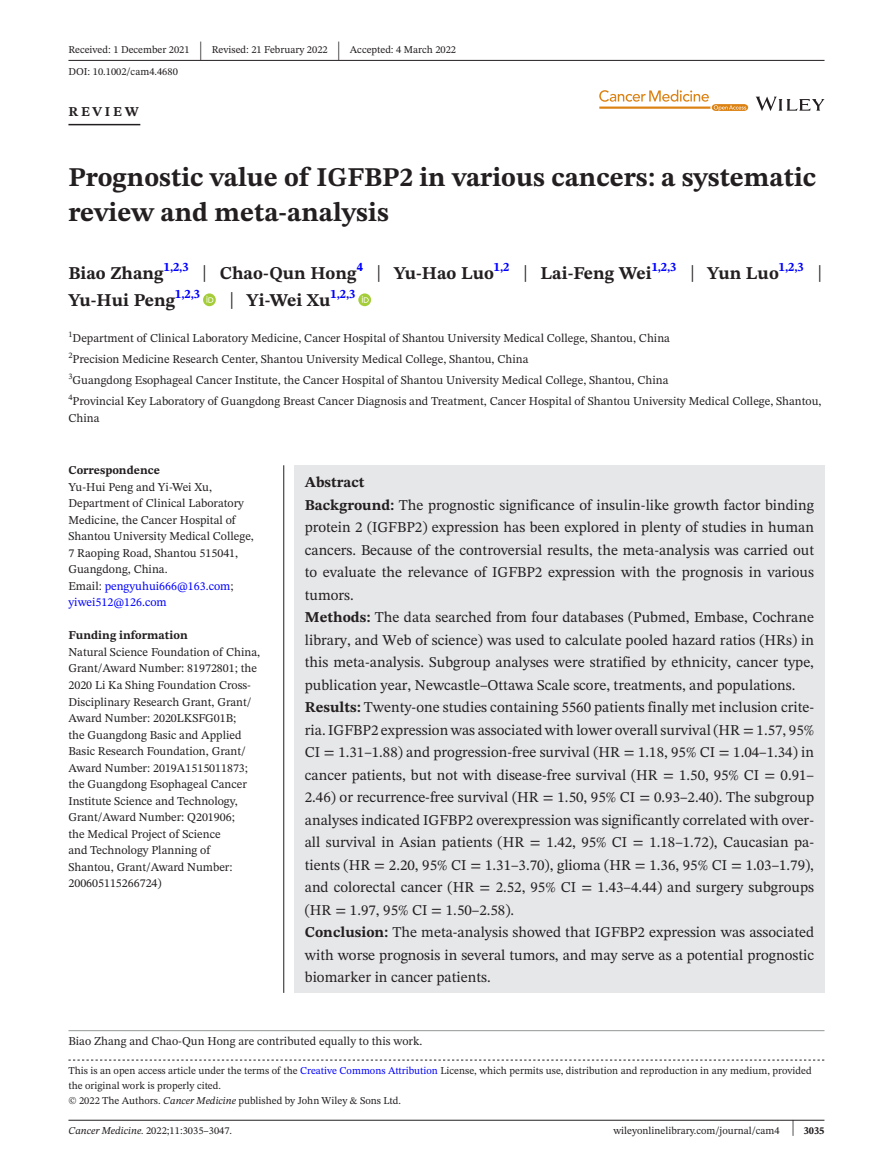
<style>
.page{position:relative;width:893px;height:1174px;background:#fff}
.page>*{position:absolute;margin:0;border:0;box-sizing:border-box;transform-origin:0 0}
.t1{font:700 27px/34.5px "STIX Two Text";color:#231f20}
.t2{font:25.65px "STIX Two Text";color:#231f20;scale:.49 1}
.t3{font:700 18px/27px "STIX Two Text";color:#231f20}
.t4{font:15px/22.5px "STIX Two Text";color:#231f20}
.t5{font:700 13.5px "STIX Two Text";letter-spacing:.2em;color:#231f20}
.t6{font:12px/16.5px "STIX Two Text";color:#231f20}
.t7{font:700 12px "STIX Two Text";color:#231f20}
.t8{font:10.5px/15px "STIX Two Text";color:#231f20}
.s1{font-weight:400;font-size:23.4px}
.s2{color:#00f}
.s3{font-weight:700}
.s4{font-style:italic}
.s5{font-size:22.2px}
</style>
<div class="page">
<hr style="left:68px;top:1119px;width:756px;height:1px;background:#231f20">
<svg style="left:756px;top:97px;width:68px;height:14px"></svg>
<svg style="left:599px;top:90px;width:149px;height:21px"></svg>
<hr style="left:68px;top:60px;width:756px;height:1px;background:#231f20">
<hr style="left:68px;top:124px;width:72px;height:1px;background:#231f20">
<svg style="left:203px;top:293px;width:13px;height:13px"></svg>
<svg style="left:206px;top:296px;width:7px;height:7px"></svg>
<svg style="left:358px;top:293px;width:13px;height:13px"></svg>
<svg style="left:362px;top:296px;width:7px;height:7px"></svg>
<svg style="left:68px;top:1059px;width:756px;height:1px"></svg>
<hr style="left:68px;top:1030px;width:756px;height:1px;background:#939598">
<div style="left:294px;top:465px;width:530px;height:528px;background:#e6e7e9"></div>
<hr style="left:283px;top:465px;width:1px;height:528px;background:#231f20">
<p class="t8" style="left:68px;top:42px;width:123px">Received: 1 December 2021</p>
<h2 class="t2" style="left:199px;top:32px;width:8px">|</h2>
<p class="t8" style="left:212px;top:42px;width:117px">Revised: 21 February 2022</p>
<h2 class="t2" style="left:337px;top:32px;width:8px">|</h2>
<p class="t8" style="left:350px;top:42px;width:108px">Accepted: 4 March 2022</p>
<p class="t8" style="left:68px;top:64px;width:111px">DOI: 10.1002/cam4.4680</p>
<p class="t5" style="left:68px;top:101px;width:72px">REVIEW</p>
<h1 class="t1" style="left:68px;top:161px;width:749px">Prognostic value of IGFBP2 in various cancers: a systematic review and meta-analysis</h1>
<p class="t3" style="left:68px;top:260px;width:755px">Biao Zhang<sup>1,2,3</sup> <span class="s1">|</span> Chao-Qun Hong<sup>4</sup> <span class="s1">|</span> Yu-Hao Luo<sup>1,2</sup> <span class="s1">|</span> Lai-Feng Wei<sup>1,2,3</sup> <span class="s1">|</span> Yun Luo<sup>1,2,3</sup> <span class="s1">|<br></span>Yu-Hui Peng<sup>1,2,3</sup></p>
<p class="t3" style="left:229px;top:287px;width:127px"><span class="s1">|</span> Yi-Wei Xu<sup>1,2,3</sup></p>
<p class="t6" style="left:68px;top:328px;width:755px;line-height:21px"><sup>1</sup>Department of Clinical Laboratory Medicine, Cancer Hospital of Shantou University Medical College, Shantou, China<br><sup>2</sup>Precision Medicine Research Center, Shantou University Medical College, Shantou, China<br><sup>3</sup>Guangdong Esophageal Cancer Institute, the Cancer Hospital of Shantou University Medical College, Shantou, China<br><sup>4</sup>Provincial Key Laboratory of Guangdong Breast Cancer Diagnosis and Treatment, Cancer Hospital of Shantou University Medical College, Shantou,</p>
<p class="t6" style="left:68px;top:409px;width:33px">China</p>
<p class="t7" style="left:68px;top:462px;width:93px">Correspondence</p>
<p class="t6" style="left:68px;top:478px;width:187px">Yu-Hui Peng and Yi-Wei Xu,<br>Department of Clinical Laboratory<br>Medicine, the Cancer Hospital of<br>Shantou University Medical College,<br>7 Raoping Road, Shantou 515041,<br>Guangdong, China.<br>Email: <span class="s2">pengyuhui666@163.com</span>; <span class="s2">yiwei512@126.com</span></p>
<p class="t7" style="left:68px;top:627px;width:121px">Funding information</p>
<p class="t6" style="left:68px;top:643px;width:193px">Natural Science Foundation of China,<br>Grant/Award Number: 81972801; the<br>2020 Li Ka Shing Foundation Cross-<br>Disciplinary Research Grant, Grant/<br>Award Number: 2020LKSFG01B;<br>the Guangdong Basic and Applied<br>Basic Research Foundation, Grant/<br>Award Number: 2019A1515011873; the Guangdong Esophageal Cancer<br>Institute Science and Technology,<br>Grant/Award Number: Q201906;<br>the Medical Project of Science<br>and Technology Planning of<br>Shantou, Grant/Award Number:<br>200605115266724)</p>
<p class="t4" style="left:305px;top:471px;width:511px"><span class="s3">Abstract<br>Background:</span> The prognostic significance of insulin-like growth factor binding protein 2 (IGFBP2) expression has been explored in plenty of studies in human cancers. Because of the controversial results, the meta-analysis was carried out to evaluate the relevance of IGFBP2 expression with the prognosis in various tumors.<br><span class="s3">Methods:</span> The data searched from four databases (Pubmed, Embase, Cochrane library, and Web of science) was used to calculate pooled hazard ratios (HRs) in this meta-analysis. Subgroup analyses were stratified by ethnicity, cancer type, publication year, Newcastle–Ottawa Scale score, treatments, and populations.<br><span class="s3">Results:</span> Twenty-one studies containing 5560 patients finally met inclusion crite&shy;ria. IGFBP2 expression was associated with lower overall survival (HR = 1.57, 95% CI = 1.31–1.88) and progression-free survival (HR = 1.18, 95% CI = 1.04–1.34) in cancer patients, but not with disease-free survival (HR = 1.50, 95% CI = 0.91– 2.46) or recurrence-free survival (HR = 1.50, 95% CI = 0.93–2.40). The subgroup analyses indicated IGFBP2 overexpression was significantly correlated with over&shy;all survival in Asian patients (HR = 1.42, 95% CI = 1.18–1.72), Caucasian pa&shy;tients (HR = 2.20, 95% CI = 1.31–3.70), glioma (HR = 1.36, 95% CI = 1.03–1.79), and colorectal cancer (HR = 2.52, 95% CI = 1.43–4.44) and surgery subgroups (HR = 1.97, 95% CI = 1.50–2.58).<br><span class="s3">Conclusion:</span> The meta-analysis showed that IGFBP2 expression was associated with worse prognosis in several tumors, and may serve as a potential prognostic biomarker in cancer patients.</p>
<p class="t6" style="left:68px;top:1032px;width:356px">Biao Zhang and Chao-Qun Hong are contributed equally to this work.</p>
<p class="t8" style="left:68px;top:1063px;width:745px">This is an open access article under the terms of the <span class="s2">Creative Commons Attribution</span> License, which permits use, distribution and reproduction in any medium, provided the original work is properly cited.<br>© 2022 The Authors. <span class="s4">Cancer Medicine</span> published by John Wiley &amp; Sons Ltd.</p>
<p class="t8" style="left:68px;top:1123px;width:165px"><span class="s4">Cancer Medicine.</span> 2022;11:3035–3047.</p>
<p class="t8" style="left:613px;top:1123px;width:213px">wileyonlinelibrary.com/journal/cam4 <span class="s5">|</span> <span class="s3">3035</span></p>
</div>
